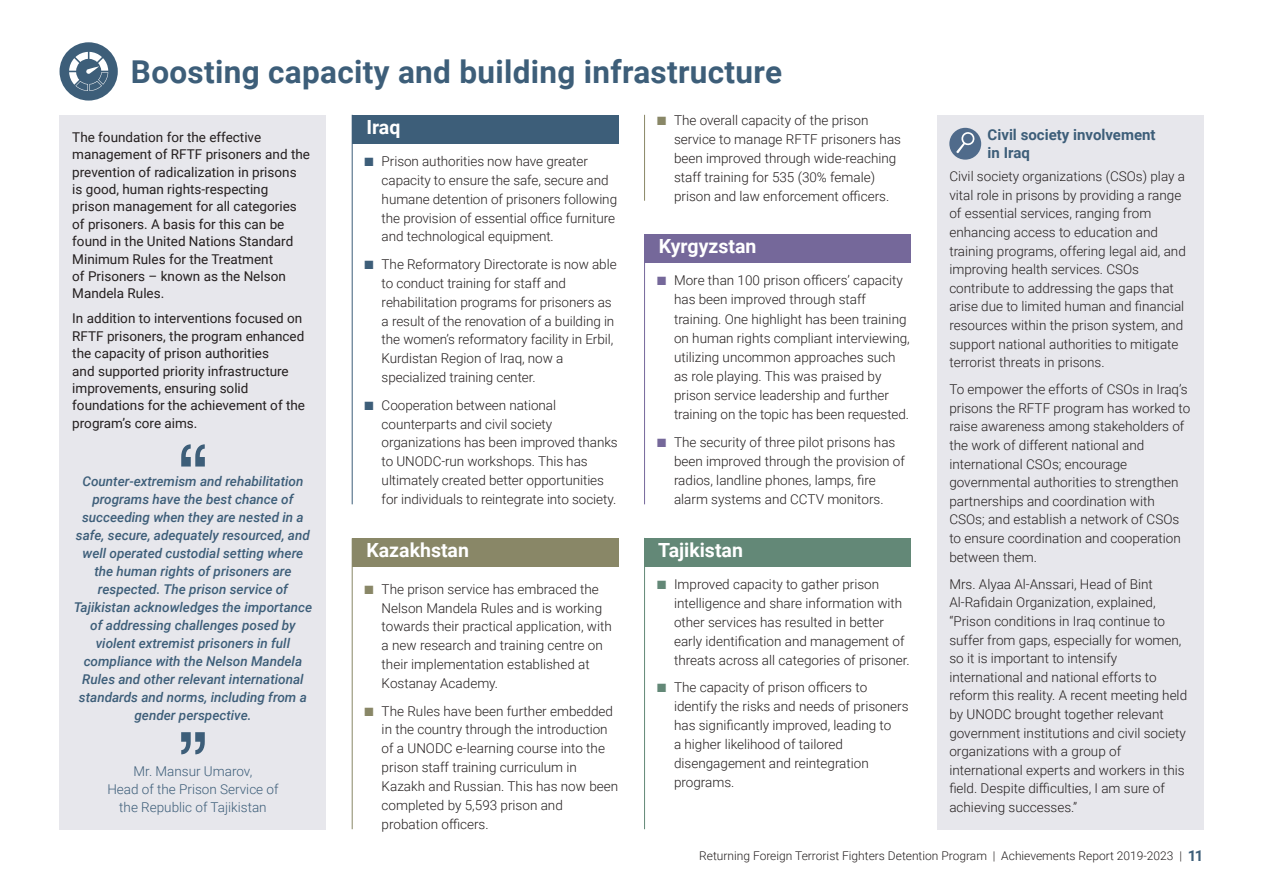
<style>
.page{position:relative;width:1263px;height:893px;background:#fff}
.page>*{position:absolute;margin:0;border:0;box-sizing:border-box;transform-origin:0 0}
.t1{font:700 31.5px "Roboto";letter-spacing:.01em;color:#3d5e79}
.t2{font:700 19.5px "Roboto";color:#fff}
.t3{font:700 15px/18.8px "Roboto";color:#3d5e79}
.t4{font:300 13.5px/18.9px "Roboto";color:#241f1f}
.t5{font:13.5px/17.4px "Roboto";color:#241f1f}
.t6{font:italic 500 13.5px/18px "Roboto";color:#3d5e79;text-align:center}
.t7{font:300 13.5px/18px "Roboto";color:#3d5e79;text-align:center}
.t8{font:300 12px "Roboto";color:#241f1f}
.s1{color:#3d5e79}
.s2{color:#898767}
.s3{color:#75689a}
.s4{color:#638877}
.s5{font-weight:700;font-size:15px;color:#3d5e79}
</style>
<div class="page">
<div style="left:60px;top:115px;width:266px;height:714px;background:#e7e7ec"></div>
<div style="left:60px;top:42px;width:58px;height:59px;background:#3d5e79;border-radius:50%"></div>
<svg style="left:69px;top:52px;width:39px;height:39px"></svg>
<svg style="left:181px;top:732px;width:24px;height:22px"></svg>
<svg style="left:181px;top:444px;width:24px;height:22px"></svg>
<hr style="left:352px;top:115px;width:1px;height:389px;background:#3d5e79">
<div style="left:352px;top:115px;width:267px;height:29px;background:#3d5e79"></div>
<hr style="left:352px;top:538px;width:1px;height:291px;background:#898767">
<div style="left:352px;top:538px;width:267px;height:29px;background:#898767"></div>
<hr style="left:644px;top:234px;width:1px;height:270px;background:#75689a">
<div style="left:644px;top:234px;width:267px;height:29px;background:#75689a"></div>
<hr style="left:644px;top:115px;width:1px;height:86px;background:#898767">
<div style="left:936px;top:115px;width:267px;height:714px;background:#e7e7ec"></div>
<div style="left:949px;top:128px;width:32px;height:32px;background:#506b8b;border-radius:50%"></div>
<svg style="left:956px;top:132px;width:19px;height:22px"></svg>
<hr style="left:644px;top:538px;width:1px;height:291px;background:#638877">
<div style="left:644px;top:538px;width:267px;height:29px;background:#638877"></div>
<h1 class="t1" style="left:131px;top:50px;width:652px">Boosting capacity and building infrastructure</h1>
<p class="t5" style="left:72px;top:128px;width:239px">The foundation for the effective management of RFTF prisoners and the prevention of radicalization in prisons is good, human rights-respecting<br>prison management for all categories of prisoners. A basis for this can be found in the United Nations Standard Minimum Rules for the Treatment<br>of Prisoners – known as the Nelson Mandela Rules.</p>
<p class="t5" style="left:72px;top:309px;width:234px">In addition to interventions focused on RFTF prisoners, the program enhanced the capacity of prison authorities<br>and supported priority infrastructure improvements, ensuring solid foundations for the achievement of the program’s core aims.</p>
<p class="t6" style="left:74px;top:472px;width:240px">Counter-extremism and rehabilitation programs have the best chance of succeeding when they are nested in a safe, secure, adequately resourced, and well operated custodial setting where the human rights of prisoners are respected. The prison service of Tajikistan acknowledges the importance of addressing challenges posed by violent extremist prisoners in full compliance with the Nelson Mandela Rules and other relevant international standards and norms, including from a gender perspective.</p>
<p class="t7" style="left:107px;top:762px;width:173px">Mr. Mansur Umarov,<br>Head of the Prison Service of the Republic of Tajikistan</p>
<h2 class="t2" style="left:366px;top:113px;width:35px">Iraq</h2>
<p class="t4" style="left:382px;top:151px;width:237px;text-indent:-17px"><span class="s1">■</span> Prison authorities now have greater capacity to ensure the safe, secure and humane detention of prisoners following the provision of essential office furniture and technological equipment.</p>
<p class="t4" style="left:382px;top:254px;width:236px;text-indent:-17px"><span class="s1">■</span> The Reformatory Directorate is now able to conduct training for staff and rehabilitation programs for prisoners as a result of the renovation of a building in the women’s reformatory facility in Erbil, Kurdistan Region of Iraq, now a specialized training center.</p>
<p class="t4" style="left:382px;top:395px;width:238px;text-indent:-17px"><span class="s1">■</span> Cooperation between national counterparts and civil society organizations has been improved thanks to UNODC-run workshops. This has ultimately created better opportunities for individuals to reintegrate into society.</p>
<h2 class="t2" style="left:366px;top:537px;width:104px">Kazakhstan</h2>
<p class="t4" style="left:382px;top:579px;width:232px;text-indent:-17px"><span class="s2">■</span> The prison service has embraced the Nelson Mandela Rules and is working towards their practical application, with a new research and training centre on their implementation established at Kostanay Academy.</p>
<p class="t4" style="left:382px;top:701px;width:238px;text-indent:-17px"><span class="s2">■</span> The Rules have been further embedded in the country through the introduction of a UNODC e-learning course into the prison staff training curriculum in Kazakh and Russian. This has now been completed by 5,593 prison and probation officers.</p>
<p class="t4" style="left:674px;top:110px;width:229px;text-indent:-17px"><span class="s2">■</span> The overall capacity of the prison service to manage RFTF prisoners has been improved through wide-reaching staff training for 535 (30% female) prison and law enforcement officers.</p>
<h2 class="t2" style="left:659px;top:233px;width:99px">Kyrgyzstan</h2>
<p class="t4" style="left:674px;top:271px;width:237px;text-indent:-17px"><span class="s3">■</span> More than 100 prison officers’ capacity has been improved through staff training. One highlight has been training on human rights compliant interviewing, utilizing uncommon approaches such as role playing. This was praised by prison service leadership and further training on the topic has been requested.</p>
<p class="t4" style="left:674px;top:432px;width:232px;text-indent:-17px"><span class="s3">■</span> The security of three pilot prisons has been improved through the provision of radios, landline phones, lamps, fire alarm systems and CCTV monitors.</p>
<h2 class="t2" style="left:658px;top:536px;width:86px">Tajikistan</h2>
<p class="t4" style="left:674px;top:574px;width:237px;text-indent:-17px"><span class="s4">■</span> Improved capacity to gather prison intelligence and share information with other services has resulted in better early identification and management of threats across all categories of prisoner.</p>
<p class="t4" style="left:674px;top:677px;width:236px;text-indent:-17px"><span class="s4">■</span> The capacity of prison officers to identify the risks and needs of prisoners has significantly improved, leading to<br>a higher likelihood of tailored disengagement and reintegration programs.</p>
<p class="t3" style="left:988px;top:124px;width:169px">Civil society involvement in Iraq</p>
<p class="t4" style="left:949px;top:167px;width:238px">Civil society organizations (CSOs) play a vital role in prisons by providing a range of essential services, ranging from enhancing access to education and training programs, offering legal aid, and improving health services. CSOs contribute to addressing the gaps that arise due to limited human and financial resources within the prison system, and support national authorities to mitigate terrorist threats in prisons.</p>
<p class="t4" style="left:949px;top:380px;width:242px">To empower the efforts of CSOs in Iraq’s prisons the RFTF program has worked to raise awareness among stakeholders of the work of different national and international CSOs; encourage governmental authorities to strengthen partnerships and coordination with CSOs; and establish a network of CSOs to ensure coordination and cooperation between them.</p>
<p class="t4" style="left:949px;top:574px;width:239px">Mrs. Alyaa Al-Anssari, Head of Bint Al-Rafidain Organization, explained, “Prison conditions in Iraq continue to suffer from gaps, especially for women, so it is important to intensify international and national efforts to reform this reality. A recent meeting held by UNODC brought together relevant government institutions and civil society organizations with a group of international experts and workers in this field. Despite difficulties, I am sure of achieving successes.”</p>
<p class="t8" style="left:699px;top:847px;width:506px">Returning Foreign Terrorist Fighters Detention Program | Achievements Report 2019-2023 | <span class="s5">11</span></p>
</div>
